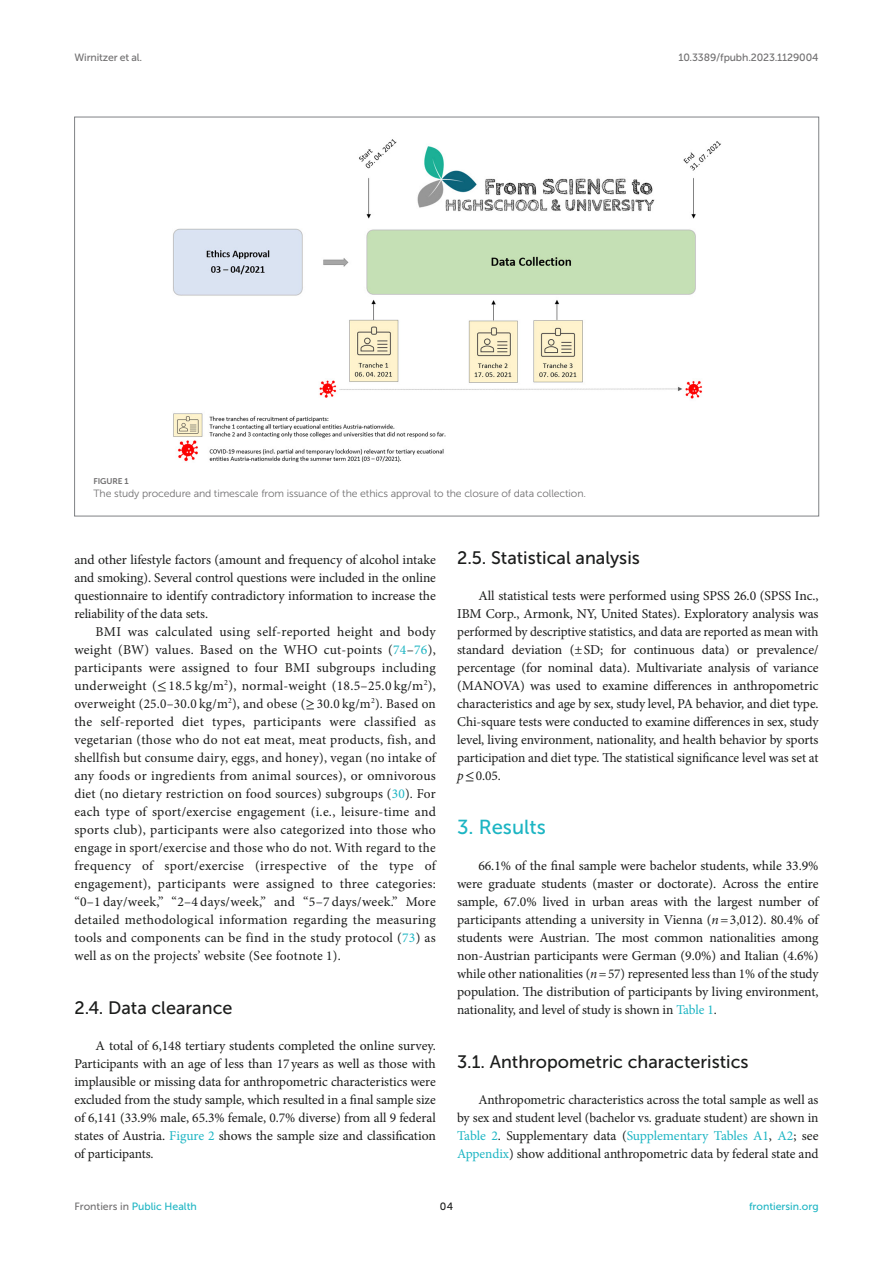
<style>
.page{position:relative;width:893px;height:1263px;background:#fff}
.page>*{position:absolute;margin:0;border:0;box-sizing:border-box;transform-origin:0 0}
.HEAD_1{font:20.25px "Museo Sans 500";color:#1db5c3}
.HEAD_2{font:18px "Museo Sans 500";color:#1b1c1b}
.TEXT_FLUSH{font:13.5px/18px "Minion Pro";letter-spacing:-.005em;color:#1b1c1b;text-align:justify}
.TEXT{font:13.5px/18px "Minion Pro";letter-spacing:.005em;color:#1b1c1b;text-align:justify}
.FIG_LEG{font:10.5px "Museo Sans 300";letter-spacing:-.01em;color:#706f70}
.t1{font:10.5px "Museo Sans 500";letter-spacing:-.015em;color:#706f70}
.t2{font:10.5px "Museo Sans 500";color:#1db5c3}
.t3{font:10.5px "Museo Sans 500";color:#1b1c1b}
.FIG_HD{font:8.25px "Museo Sans 700";letter-spacing:-.01em;color:#706f70}
.s1{color:#1db5c3}
.s2{font-family:"STIX General"}
.s3{font-style:italic}
.s4{color:#706f70}
</style>
<div class="page">
<img style="left:173px;top:139px;width:548px;height:324px">
<p class="t1" style="left:74px;top:51px;width:69px">Wirnitzer et al.</p>
<p class="t1" style="left:678px;top:51px;width:142px">10.3389/fpubh.2023.1129004</p>
<p class="FIG_HD" style="left:94px;top:476px;width:37px">FIGURE 1</p>
<p class="FIG_LEG" style="left:94px;top:488px;width:494px">The study procedure and timescale from issuance of the ethics approval to the closure of data collection.</p>
<p class="TEXT" style="left:74px;top:551px;width:363px">and other lifestyle factors (amount and frequency of alcohol intake and smoking). Several control questions were included in the online questionnaire to identify contradictory information to increase the reliability of the data sets.</p>
<p class="TEXT" style="left:74px;top:623px;width:363px;text-indent:21px">BMI was calculated using self-reported height and body weight (BW) values. Based on the WHO cut-points (<span class="s1">74</span>–<span class="s1">76</span>), participants were assigned to four BMI subgroups including underweight (<span class="s2">≤</span>18.5 kg/m<sup>2</sup>), normal-weight (18.5–25.0 kg/m<sup>2</sup>), overweight (25.0–30.0 kg/m<sup>2</sup>), and obese (<span class="s2">≥</span>30.0 kg/m<sup>2</sup>). Based on the self-reported diet types, participants were classified as vegetarian (those who do not eat meat, meat products, fish, and shellfish but consume dairy, eggs, and honey), vegan (no intake of any foods or ingredients from animal sources), or omnivorous diet (no dietary restriction on food sources) subgroups (<span class="s1">30</span>). For each type of sport/exercise engagement (i.e., leisure-time and sports club), participants were also categorized into those who engage in sport/exercise and those who do not. With regard to the frequency of sport/exercise (irrespective of the type of engagement), participants were assigned to three categories: “0–1 day/week,” “2–4 days/week,” and “5–7 days/week.” More detailed methodological information regarding the measuring tools and components can be find in the study protocol (<span class="s1">73</span>) as well as on the projects’ website (See footnote 1).</p>
<p class="HEAD_2" style="left:74px;top:998px;width:160px">2.4. Data clearance</p>
<p class="TEXT_FLUSH" style="left:74px;top:1037px;width:363px;text-indent:21px">A total of 6,148 tertiary students completed the online survey.<br>Participants with an age of less than 17years as well as those with implausible or missing data for anthropometric characteristics were excluded from the study sample, which resulted in a final sample size of 6,141 (33.9% male, 65.3% female, 0.7% diverse) from all 9 federal states of Austria. <span class="s1">Figure 2</span> shows the sample size and classification of participants.</p>
<p class="HEAD_2" style="left:457px;top:548px;width:184px">2.5. Statistical analysis</p>
<p class="TEXT_FLUSH" style="left:457px;top:587px;width:363px;text-indent:21px">All statistical tests were performed using SPSS 26.0 (SPSS Inc., IBM Corp., Armonk, NY, United States). Exploratory analysis was performed by descriptive statistics, and data are reported as mean with standard deviation (±SD; for continuous data) or prevalence/ percentage (for nominal data). Multivariate analysis of variance (MANOVA) was used to examine differences in anthropometric characteristics and age by sex, study level, PA behavior, and diet type.<br>Chi-square tests were conducted to examine differences in sex, study level, living environment, nationality, and health behavior by sports participation and diet type. The statistical significance level was set at <span class="s3">p</span><span class="s2">≤</span>0.05.</p>
<p class="HEAD_1" style="left:457px;top:816px;width:90px">3. Results</p>
<p class="TEXT_FLUSH" style="left:457px;top:857px;width:363px;text-indent:21px">66.1% of the final sample were bachelor students, while 33.9% were graduate students (master or doctorate). Across the entire sample, 67.0% lived in urban areas with the largest number of participants attending a university in Vienna (<span class="s3">n</span>=3,012). 80.4% of students were Austrian. The most common nationalities among non-Austrian participants were German (9.0%) and Italian (4.6%) while other nationalities (<span class="s3">n</span>=57) represented less than 1% of the study population. The distribution of participants by living environment, nationality, and level of study is shown in <span class="s1">Table 1</span>.</p>
<p class="HEAD_2" style="left:457px;top:1052px;width:293px">3.1. Anthropometric characteristics</p>
<p class="TEXT_FLUSH" style="left:457px;top:1091px;width:363px;text-indent:21px">Anthropometric characteristics across the total sample as well as by sex and student level (bachelor vs. graduate student) are shown in <span class="s1">Table 2</span>. Supplementary data (<span class="s1">Supplementary Tables A1</span>, <span class="s1">A2</span>; see <span class="s1">Appendix</span>) show additional anthropometric data by federal state and</p>
<p class="t2" style="left:74px;top:1200px;width:124px"><span class="s4">Frontiers in</span> Public Health</p>
<p class="t3" style="left:440px;top:1200px;width:15px">04</p>
<p class="t2" style="left:749px;top:1200px;width:71px">frontiersin.org</p>
</div>
